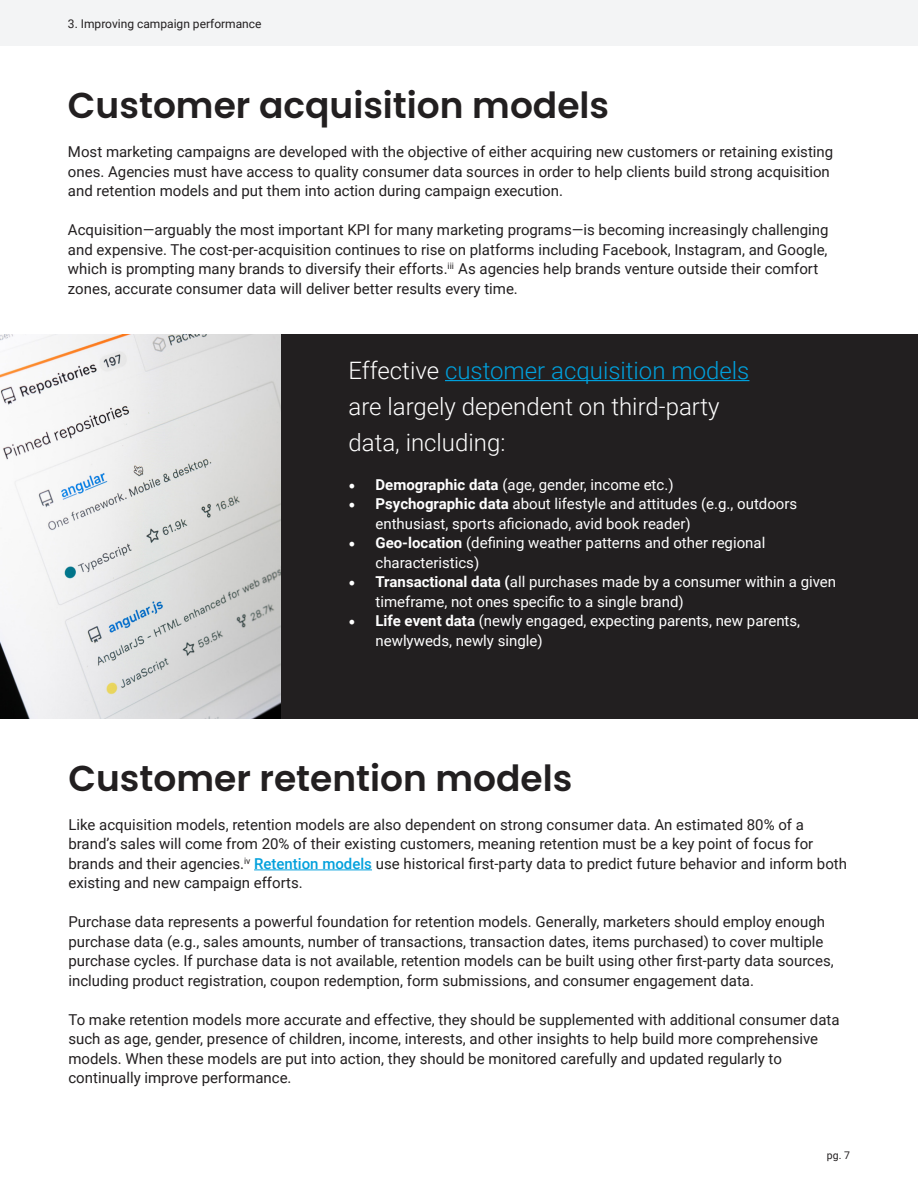
<style>
.page{position:relative;width:918px;height:1188px;background:#fff}
.page>*{position:absolute;margin:0;border:0;box-sizing:border-box;transform-origin:0 0}
.t1{font:600 36px "Poppins";color:#221f20}
.t2{font:300 24px/36px "Roboto";color:#fff}
.t3{font:15px/19.5px "Roboto";color:#221f20}
.t4{font:15px/19.5px "Roboto";color:#fff}
.t5{font:12px "Roboto";color:#221f20}
.t6{font:10.5px "Roboto";color:#221f20}
.s1{color:#00a0dc}
.s2{font-family:"Minion Pro";font-size:18px}
.s3{font-weight:700}
.s4{font-weight:500;color:#00a0dc}
</style>
<div class="page">
<div style="left:0;top:0;width:918px;height:45px;background:#f3f4f5"></div>
<div style="left:281px;top:335px;width:637px;height:384px;background:#221f20"></div>
<img style="left:1px;top:335px;width:280px;height:384px">
<hr style="left:445px;top:380px;width:304px;height:1px;background:#00a0dc">
<hr style="left:254px;top:870px;width:118px;height:1px;background:#00a0dc">
<p class="t5" style="left:68px;top:15px;width:195px">3. Improving campaign performance</p>
<h1 class="t1" style="left:68px;top:85px;width:543px">Customer acquisition models</h1>
<p class="t3" style="left:68px;top:141px;width:767px">Most marketing campaigns are developed with the objective of either acquiring new customers or retaining existing ones. Agencies must have access to quality consumer data sources in order to help clients build strong acquisition and retention models and put them into action during campaign execution.</p>
<p class="t3" style="left:68px;top:219px;width:762px">Acquisition—arguably the most important KPI for many marketing programs—is becoming increasingly challenging and expensive. The cost-per-acquisition continues to rise on platforms including Facebook, Instagram, and Google, which is prompting many brands to diversify their efforts.<sup>iii</sup> As agencies help brands venture outside their comfort zones, accurate consumer data will deliver better results every time.</p>
<h2 class="t2" style="left:349px;top:351px;width:402px">Effective <span class="s1">customer acquisition models </span>are largely dependent on third-party data, including:</h2>
<p class="t4" style="left:349px;top:474px;width:327px"><span class="s2">•</span> <span class="s3">Demographic data</span> (age, gender, income etc.)</p>
<p class="t4" style="left:376px;top:494px;width:423px;text-indent:-27px"><span class="s2">•</span> <span class="s3">Psychographic data</span> about lifestyle and attitudes (e.g., outdoors enthusiast, sports aficionado, avid book reader)</p>
<p class="t4" style="left:376px;top:533px;width:391px;text-indent:-27px"><span class="s2">•</span> <span class="s3">Geo-location</span> (defining weather patterns and other regional characteristics)</p>
<p class="t4" style="left:376px;top:572px;width:462px;text-indent:-27px"><span class="s2">•</span> <span class="s3">Transactional data (</span>all purchases made by a consumer within a given timeframe, not ones specific to a single brand)</p>
<p class="t4" style="left:376px;top:611px;width:426px;text-indent:-27px"><span class="s2">•</span> <span class="s3">Life event data</span> (newly engaged, expecting parents, new parents, newlyweds, newly single)</p>
<h1 class="t1" style="left:68px;top:757px;width:506px">Customer retention models</h1>
<p class="t3" style="left:68px;top:814px;width:780px">Like acquisition models, retention models are also dependent on strong consumer data. An estimated 80% of a brand’s sales will come from 20% of their existing customers, meaning retention must be a key point of focus for brands and their agencies.<sup>iv</sup> <span class="s4">Retention models</span> use historical first-party data to predict future behavior and inform both existing and new campaign efforts.</p>
<p class="t3" style="left:68px;top:912px;width:767px">Purchase data represents a powerful foundation for retention models. Generally, marketers should employ enough purchase data (e.g., sales amounts, number of transactions, transaction dates, items purchased) to cover multiple purchase cycles. If purchase data is not available, retention models can be built using other first-party data sources, including product registration, coupon redemption, form submissions, and consumer engagement data.</p>
<p class="t3" style="left:68px;top:1009px;width:773px">To make retention models more accurate and effective, they should be supplemented with additional consumer data such as age, gender, presence of children, income, interests, and other insights to help build more comprehensive models. When these models are put into action, they should be monitored carefully and updated regularly to continually improve performance.</p>
<p class="t6" style="left:827px;top:1147px;width:25px">pg. 7</p>
</div>
